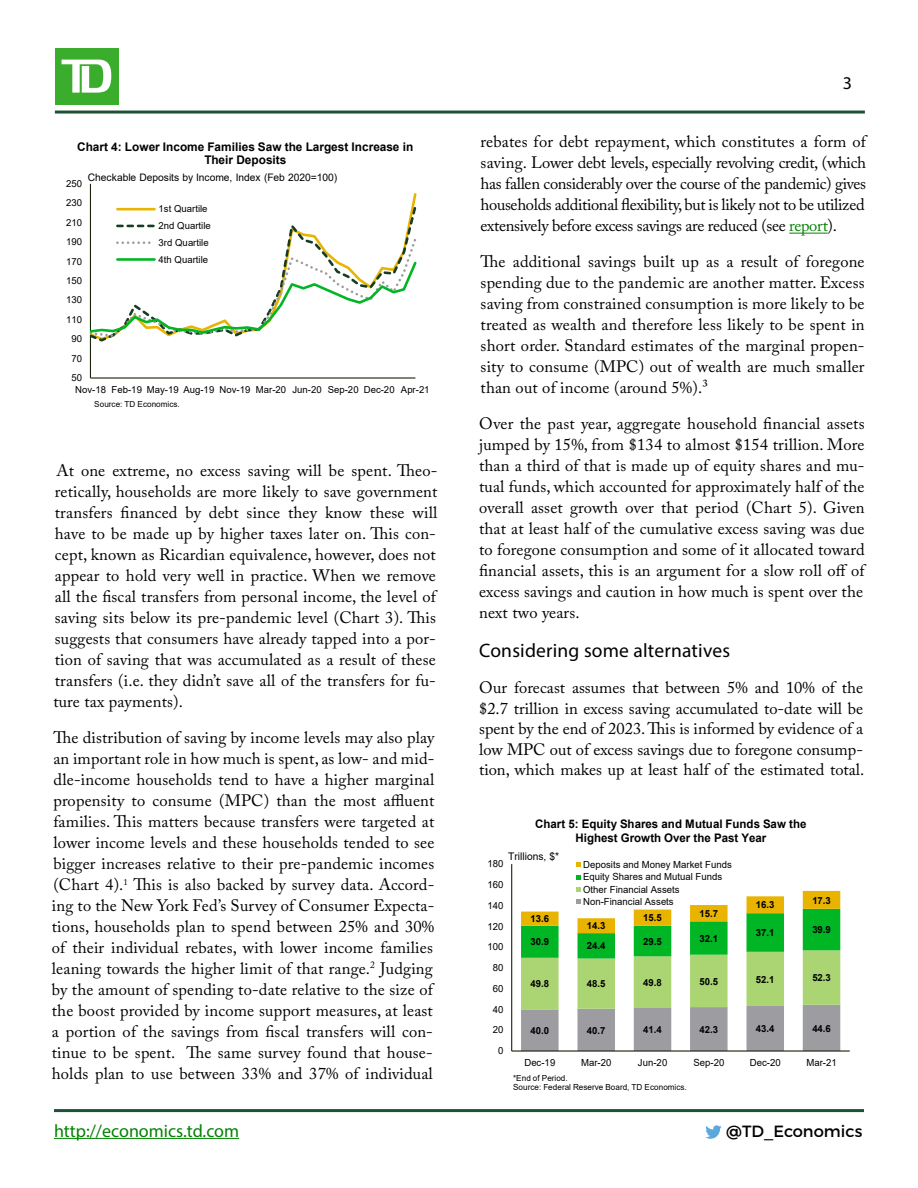
<style>
.page{position:relative;width:918px;height:1188px;background:#fff}
.page>*{position:absolute;margin:0;border:0;box-sizing:border-box;transform-origin:0 0}
.Subtitle{font:19.5px "Myriad Pro";letter-spacing:.01em;color:#000}
.t1{font:18px "Myriad Pro";color:#038203}
.t2{font:18px "Myriad Pro";color:#000}
.Paragraph{font:16.5px/21px "Adobe Caslon Pro";letter-spacing:.01em;color:#000;text-align:justify}
.t3{font:16.2px "Montserrat";color:#000}
.t4{font:700 12px/13.5px "Arial";color:#000;text-align:center}
.t5{font:700 11.85px/13.6px "Arial";color:#000;text-align:center}
.t6{font:10.5px "Arial";color:#000}
.t7{font:10.35px "Arial";letter-spacing:-.005em;color:#000}
.t8{font:9.75px/12.3px "Arial";color:#000}
.t9{font:700 9.75px "Arial";color:#000}
.t10{font:9.6px/16.8px "Arial";color:#000}
.t11{font:8.4px/9.6px "Arial";letter-spacing:.005em;color:#000}
.t12{font:8.25px "Arial";letter-spacing:.005em;color:#000}
.s1{color:#038203}
</style>
<div class="page">
<hr style="left:55px;top:111px;width:810px;height:3px;background:#1c5336">
<div style="left:55px;top:48px;width:63px;height:57px;background:#3aad2c"></div>
<svg style="left:62px;top:60px;width:49px;height:33px"></svg>
<svg style="left:705px;top:1125px;width:17px;height:14px"></svg>
<hr style="left:54px;top:1138px;width:185px;height:1px;background:#038203">
<hr style="left:54px;top:1109px;width:810px;height:3px;background:#1c5336">
<hr style="left:789px;top:233px;width:39px;height:1px;background:#038203">
<hr style="left:90px;top:184px;width:1px;height:194px;background:#1a230b">
<hr style="left:90px;top:377px;width:325px;height:2px;background:#1a230b">
<svg style="left:98px;top:204px;width:318px;height:138px"></svg>
<hr style="left:117px;top:208px;width:38px;height:2px;background:#e8b400">
<svg style="left:117px;top:225px;width:38px;height:2px"></svg>
<svg style="left:90px;top:236px;width:326px;height:103px"></svg>
<hr style="left:117px;top:258px;width:38px;height:3px;background:#00b624">
<hr style="left:511px;top:864px;width:1px;height:187px;background:#1a230b">
<hr style="left:512px;top:1050px;width:338px;height:2px;background:#1a230b">
<svg style="left:576px;top:862px;width:5px;height:5px"></svg>
<svg style="left:576px;top:875px;width:5px;height:5px"></svg>
<svg style="left:521px;top:887px;width:319px;height:164px"></svg>
<p class="t4" style="left:77px;top:140px;width:338px">Chart 4: Lower Income Families Saw the Largest Increase in<br>Their Deposits</p>
<p class="t7" style="left:88px;top:170px;width:251px">Checkable Deposits by Income, Index (Feb 2020=100)</p>
<p class="t10" style="left:66px;top:175px;width:17px">250</p>
<p class="t10" style="left:66px;top:195px;width:17px">230</p>
<p class="t10" style="left:66px;top:214px;width:17px">210</p>
<p class="t10" style="left:66px;top:233px;width:17px">190</p>
<p class="t10" style="left:66px;top:253px;width:17px">170</p>
<p class="t10" style="left:66px;top:272px;width:17px">150</p>
<p class="t10" style="left:66px;top:292px;width:17px">130</p>
<p class="t10" style="left:66px;top:311px;width:17px">110</p>
<p class="t10" style="left:72px;top:330px;width:12px">90</p>
<p class="t10" style="left:72px;top:350px;width:12px">70</p>
<p class="t10" style="left:72px;top:369px;width:12px">50</p>
<p class="t10" style="left:159px;top:200px;width:54px">1st Quartile<br>2nd Quartile<br>3rd Quartile<br>4th Quartile</p>
<p class="t10" style="left:75px;top:381px;width:356px">Nov-18 Feb-19 May-19 Aug-19 Nov-19 Mar-20 Jun-20 Sep-20 Dec-20 Apr-21</p>
<p class="t12" style="left:94px;top:399px;width:87px">Source: TD Economics.</p>
<p class="Paragraph" style="left:53px;top:460px;width:386px">At one extreme, no excess saving will be spent. Theo&shy;retically, households are more likely to save government transfers financed by debt since they know these will have to be made up by higher taxes later on. This con&shy;cept, known as Ricardian equivalence, however, does not appear to hold very well in practice. When we remove all the fiscal transfers from personal income, the level of saving sits below its pre-pandemic level (Chart 3). This suggests that consumers have already tapped into a por&shy;tion of saving that was accumulated as a result of these transfers (i.e. they didn’t save all of the transfers for fu&shy;ture tax payments).</p>
<p class="Paragraph" style="left:52px;top:727px;width:384px">The distribution of saving by income levels may also play an important role in how much is spent, as low- and mid&shy;dle-income households tend to have a higher marginal propensity to consume (MPC) than the most affluent families. This matters because transfers were targeted at lower income levels and these households tended to see bigger increases relative to their pre-pandemic incomes (Chart 4).<sup>1</sup> This is also backed by survey data. Accord&shy;ing to the New York Fed’s Survey of Consumer Expecta&shy;tions, households plan to spend between 25% and 30% of their individual rebates, with lower income families leaning towards the higher limit of that range.<sup>2</sup> Judging by the amount of spending to-date relative to the size of the boost provided by income support measures, at least a portion of the savings from fiscal transfers will con&shy;tinue to be spent. The same survey found that house&shy;holds plan to use between 33% and 37% of individual</p>
<p class="t2" style="left:843px;top:72px;width:11px">3</p>
<p class="Paragraph" style="left:481px;top:131px;width:387px">rebates for debt repayment, which constitutes a form of saving. Lower debt levels, especially revolving credit, (which has fallen considerably over the course of the pandemic) gives households additional flexibility, but is likely not to be utilized extensively before excess savings are reduced (see <span class="s1">report</span>).</p>
<p class="Paragraph" style="left:481px;top:251px;width:386px">The additional savings built up as a result of foregone spending due to the pandemic are another matter. Excess saving from constrained consumption is more likely to be treated as wealth and therefore less likely to be spent in short order. Standard estimates of the marginal propen&shy;sity to consume (MPC) out of wealth are much smaller than out of income (around 5%).3</p>
<p class="Paragraph" style="left:479px;top:413px;width:387px">Over the past year, aggregate household financial assets jumped by 15%, from $134 to almost $154 trillion. More than a third of that is made up of equity shares and mu&shy;tual funds, which accounted for approximately half of the overall asset growth over that period (Chart 5). Given that at least half of the cumulative excess saving was due to foregone consumption and some of it allocated toward financial assets, this is an argument for a slow roll off of excess savings and caution in how much is spent over the next two years.</p>
<p class="Subtitle" style="left:479px;top:639px;width:253px">Considering some alternatives</p>
<p class="Paragraph" style="left:479px;top:677px;width:387px;line-height:20.5px">Our forecast assumes that between 5% and 10% of the $2.7 trillion in excess saving accumulated to-date will be spent by the end of 2023. This is informed by evidence of a low MPC out of excess savings due to foregone consump&shy;tion, which makes up at least half of the estimated total.</p>
<p class="t5" style="left:535px;top:817px;width:273px">Chart 5: Equity Shares and Mutual Funds Saw the<br>Highest Growth Over the Past Year</p>
<p class="t8" style="left:583px;top:858px;width:150px">Deposits and Money Market Funds<br>Equity Shares and Mutual Funds<br>Other Financial Assets<br>Non-Financial Assets</p>
<p class="t6" style="left:508px;top:850px;width:52px">Trillions, $*</p>
<p class="t8" style="left:488px;top:858px;width:17px">180</p>
<p class="t8" style="left:488px;top:878px;width:17px">160</p>
<p class="t9" style="left:812px;top:893px;width:20px">17.3</p>
<p class="t9" style="left:756px;top:898px;width:20px">16.3</p>
<p class="t8" style="left:488px;top:899px;width:17px">140</p>
<p class="t9" style="left:700px;top:906px;width:20px">15.7</p>
<p class="t9" style="left:643px;top:911px;width:20px">15.5</p>
<p class="t9" style="left:531px;top:912px;width:20px">13.6</p>
<p class="t9" style="left:587px;top:919px;width:20px">14.3</p>
<p class="t8" style="left:488px;top:920px;width:17px">120</p>
<p class="t9" style="left:756px;top:926px;width:20px">37.1</p>
<p class="t9" style="left:812px;top:923px;width:20px">39.9</p>
<p class="t9" style="left:643px;top:934px;width:20px">29.5</p>
<p class="t9" style="left:700px;top:931px;width:20px">32.1</p>
<p class="t9" style="left:531px;top:935px;width:20px">30.9</p>
<p class="t9" style="left:587px;top:939px;width:20px">24.4</p>
<p class="t8" style="left:488px;top:941px;width:17px">100</p>
<p class="t8" style="left:493px;top:961px;width:12px">80</p>
<p class="t8" style="left:493px;top:982px;width:12px">60</p>
<p class="t8" style="left:493px;top:1003px;width:12px">40</p>
<p class="t8" style="left:493px;top:1024px;width:12px">20</p>
<p class="t8" style="left:498px;top:1045px;width:7px">0</p>
<p class="t9" style="left:531px;top:977px;width:20px">49.8</p>
<p class="t9" style="left:587px;top:977px;width:20px">48.5</p>
<p class="t9" style="left:643px;top:976px;width:20px">49.8</p>
<p class="t9" style="left:700px;top:974px;width:20px">50.5</p>
<p class="t9" style="left:756px;top:972px;width:20px">52.1</p>
<p class="t9" style="left:812px;top:971px;width:20px">52.3</p>
<p class="t9" style="left:531px;top:1024px;width:20px">40.0</p>
<p class="t9" style="left:587px;top:1023px;width:20px">40.7</p>
<p class="t9" style="left:643px;top:1023px;width:20px">41.4</p>
<p class="t9" style="left:700px;top:1022px;width:20px">42.3</p>
<p class="t9" style="left:756px;top:1022px;width:20px">43.4</p>
<p class="t9" style="left:812px;top:1021px;width:20px">44.6</p>
<p class="t8" style="left:524px;top:1056px;width:32px">Dec-19</p>
<p class="t8" style="left:581px;top:1056px;width:32px">Mar-20</p>
<p class="t8" style="left:638px;top:1056px;width:31px">Jun-20</p>
<p class="t8" style="left:693px;top:1056px;width:32px">Sep-20</p>
<p class="t8" style="left:750px;top:1056px;width:32px">Dec-20</p>
<p class="t8" style="left:806px;top:1056px;width:32px">Mar-21</p>
<p class="t11" style="left:513px;top:1073px;width:175px">*End of Period.<br>Source: Federal Reserve Board, TD Economics.</p>
<p class="t1" style="left:54px;top:1119px;width:187px">http://economics.td.com</p>
<p class="t3" style="left:726px;top:1121px;width:138px">@TD_Economics</p>
</div>
